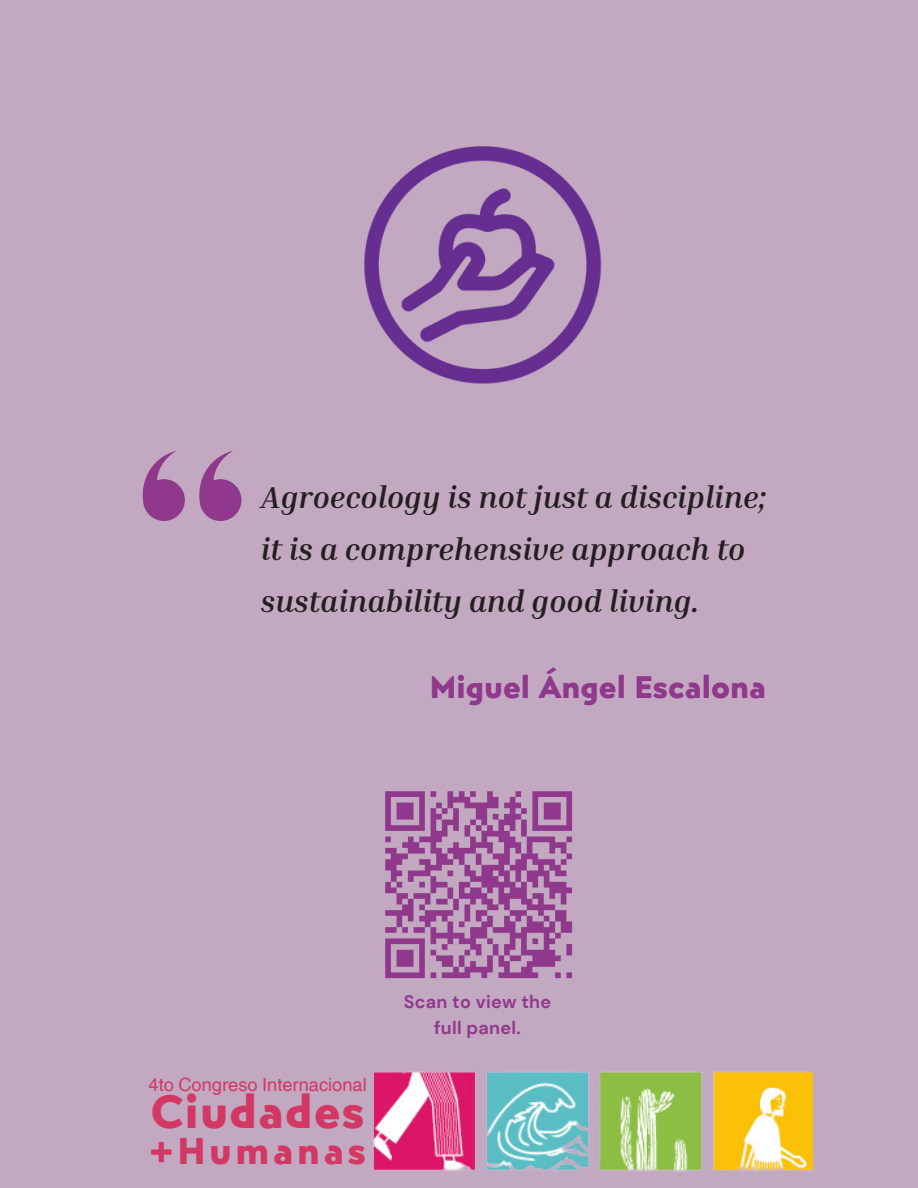
<style>
.page{position:relative;width:918px;height:1188px;background:#c2a8c0}
.page>*{position:absolute;margin:0;border:0;box-sizing:border-box;transform-origin:0 0}
.t1{font:700 46.2px "Posterama Text";letter-spacing:.03em;color:#d33864}
.t2{font:700 37.2px "Posterama Text";letter-spacing:.1em;color:#d33864}
.t3{font:italic 700 31.05px/51.8px "Inria Serif";color:#231f20}
.t4{font:700 31.05px "Posterama Text";color:#90388b}
.t5{font:18.3px "Helvetica LT Thai";color:#d33864}
.t6{font:700 18px/25.8px "DM Sans";letter-spacing:.015em;color:#90388b;text-align:center}
</style>
<div class="page">
<img style="left:373px;top:1071px;width:439px;height:101px">
<svg style="left:385px;top:791px;width:187px;height:188px"></svg>
<svg style="left:143px;top:451px;width:42px;height:70px"></svg>
<svg style="left:199px;top:451px;width:42px;height:70px"></svg>
<img style="left:364px;top:146px;width:238px;height:237px">
<p class="t3" style="left:261px;top:471px;width:507px">Agroecology is not just a discipline; it is a comprehensive approach to sustainability and good living.</p>
<p class="t4" style="left:430px;top:665px;width:338px">Miguel Ángel Escalona</p>
<p class="t5" style="left:149px;top:1074px;width:220px">4to Congreso Internacional</p>
<p class="t1" style="left:151px;top:1080px;width:215px">Ciudades</p>
<p class="t2" style="left:149px;top:1126px;width:218px">+Humanas</p>
<p class="t6" style="left:404px;top:989px;width:149px">Scan to view the full panel.</p>
</div>
